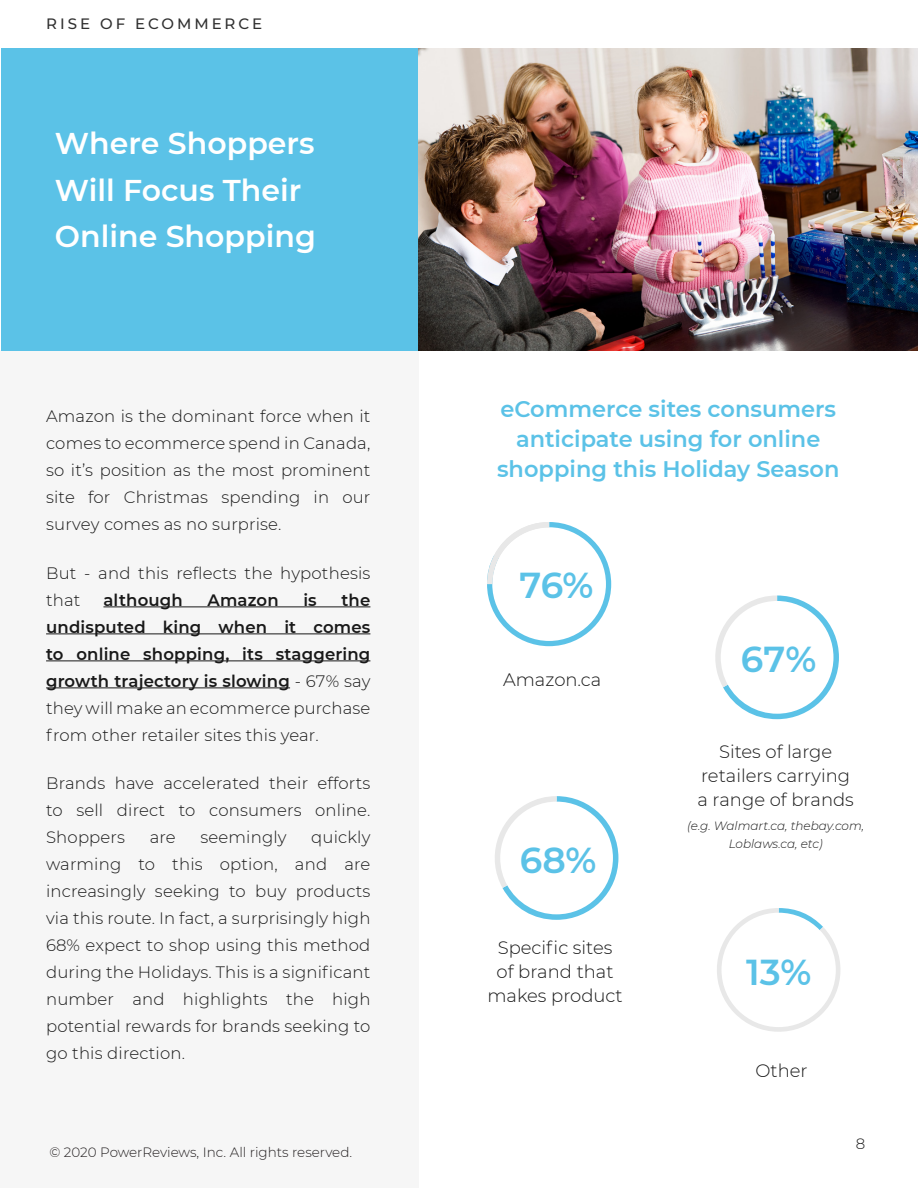
<style>
.page{position:relative;width:918px;height:1188px;background:#fff}
.page>*{position:absolute;margin:0;border:0;box-sizing:border-box;transform-origin:0 0}
.t1{font:600 36px "Montserrat";color:#5bc2e7}
.t2{font:600 30px/46.5px "Montserrat";color:#fff}
.t3{font:600 22.5px/30px "Montserrat";color:#5bc2e7;text-align:center}
.t4{font:300 18px/24px "Montserrat";color:#191919;text-align:center}
.t5{font:300 16.5px/27px "Montserrat";letter-spacing:.01em;color:#191919;text-align:justify}
.t6{font:600 16.5px/27px "Montserrat";letter-spacing:.01em;color:#191919;text-align:justify}
.t7{font:500 15px "Montserrat";letter-spacing:.195em;color:#303030}
.t8{font:300 15px "Montserrat";color:#191919}
.t9{font:300 13.5px "Montserrat";color:#231f20}
.t10{font:italic 300 12px/18px "Montserrat";color:#191919;text-align:center}
.s1{font-weight:300}
</style>
<div class="page">
<div style="left:0;top:351px;width:419px;height:837px;background:#f6f6f6"></div>
<div style="left:1px;top:1px;width:418px;height:350px;background:#5bc2e7"></div>
<hr style="left:103px;top:606px;width:267px;height:1px;background:#191919">
<hr style="left:46px;top:633px;width:324px;height:1px;background:#191919">
<hr style="left:46px;top:660px;width:324px;height:1px;background:#191919">
<hr style="left:46px;top:687px;width:244px;height:1px;background:#191919">
<img style="left:418px;top:48px;width:500px;height:303px">
<svg style="left:717px;top:908px;width:124px;height:124px"></svg>
<div style="left:0;top:0;width:918px;height:48px;background:#fff"></div>
<svg style="left:715px;top:596px;width:124px;height:123px"></svg>
<svg style="left:495px;top:796px;width:123px;height:124px"></svg>
<svg style="left:487px;top:522px;width:124px;height:124px"></svg>
<p class="t7" style="left:46px;top:18px;width:218px">RISE OF ECOMMERCE</p>
<h2 class="t2" style="left:55px;top:121px;width:263px">Where Shoppers<br>Will Focus Their<br>Online Shopping</h2>
<p class="t5" style="left:46px;top:403px;width:326px">Amazon is the dominant force when it comes to ecommerce spend in Canada, so it’s position as the most prominent site for Christmas spending in our survey comes as no surprise.</p>
<p class="t5" style="left:46px;top:559px;width:326px">But - and this reflects the hypothesis that</p>
<p class="t6" style="left:103px;top:587px;width:81px">although</p>
<p class="t6" style="left:208px;top:587px;width:73px">Amazon</p>
<p class="t6" style="left:303px;top:587px;width:15px">is</p>
<p class="t6" style="left:46px;top:587px;width:326px;text-indent:295px">the undisputed king when it comes to online shopping, its staggering growth trajectory is slowing <span class="s1">- 67% say they will make an ecommerce purchase from other retailer sites this year.</span></p>
<p class="t5" style="left:46px;top:770px;width:326px">Brands have accelerated their efforts to sell direct to consumers online.<br>Shoppers</p>
<p class="t5" style="left:46px;top:824px;width:326px;text-indent:265px">quickly warming to this option, and are increasingly seeking to buy products via this route. In fact, a surprisingly high 68% expect to shop using this method during the Holidays. This is a significant number and highlights the high potential rewards for brands seeking to go this direction.</p>
<p class="t5" style="left:150px;top:824px;width:28px">are</p>
<p class="t5" style="left:200px;top:824px;width:88px">seemingly</p>
<p class="t9" style="left:49px;top:1146px;width:304px">© 2020 PowerReviews, Inc. All rights reserved.</p>
<h3 class="t3" style="left:497px;top:395px;width:344px">eCommerce sites consumers anticipate using for online shopping this Holiday Season</h3>
<h1 class="t1" style="left:520px;top:568px;width:75px">76%</h1>
<p class="t4" style="left:503px;top:669px;width:100px">Amazon.ca</p>
<h1 class="t1" style="left:520px;top:842px;width:78px">68%</h1>
<p class="t4" style="left:487px;top:935px;width:137px">Specific sites of brand that makes product</p>
<h1 class="t1" style="left:741px;top:642px;width:77px">67%</h1>
<p class="t4" style="left:697px;top:740px;width:158px">Sites of large retailers carrying a range of brands</p>
<p class="t10" style="left:687px;top:818px;width:179px">(e.g. Walmart.ca, thebay.com,<br>Loblaws.ca, etc)</p>
<h1 class="t1" style="left:746px;top:955px;width:67px">13%</h1>
<p class="t4" style="left:755px;top:1059px;width:54px">Other</p>
<p class="t8" style="left:856px;top:1136px;width:11px">8</p>
</div>
